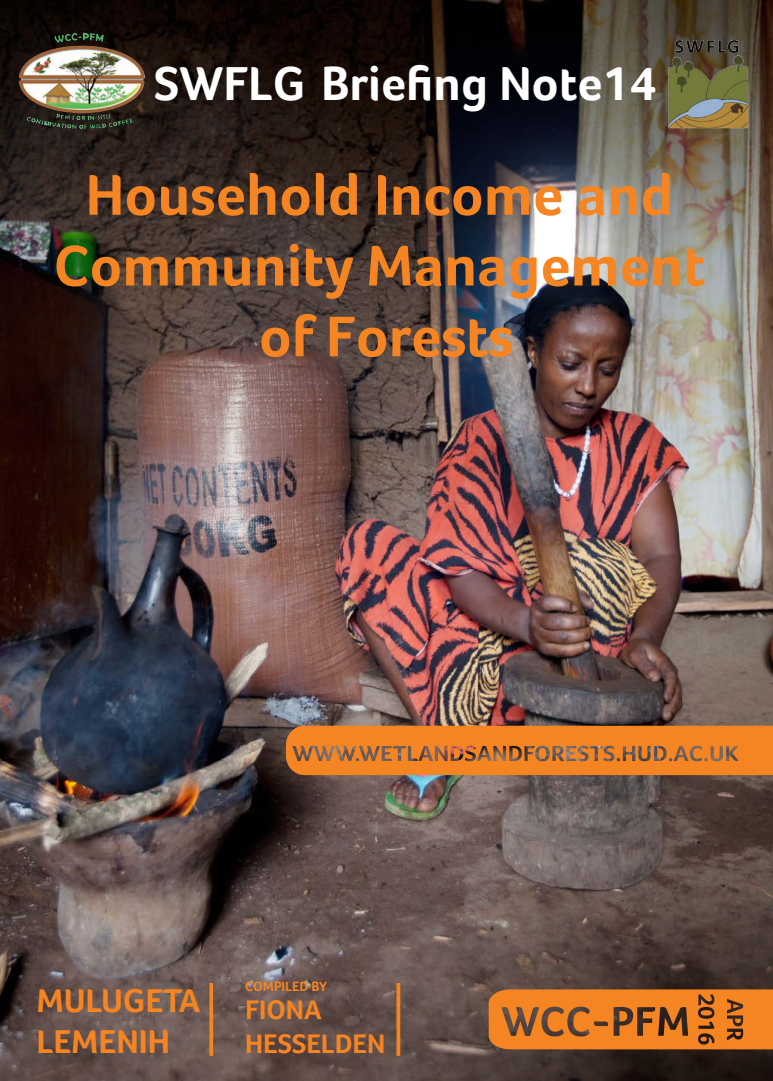
<style>
.page{position:relative;width:773px;height:1081px;background:#fff}
.page>*{position:absolute;margin:0;border:0;box-sizing:border-box;transform-origin:0 0}
.t1{font:700 59px/70.8px "Foco";color:#f58523;text-align:center}
.t2{font:700 48.88px "Foco";color:#fff}
.t3{font:700 33.88px/40.6px "Foco";color:#f58523}
.t4{font:700 27.62px/33.1px "Foco";color:#f58523}
.t5{font:700 13.75px "Foco";color:#f58523}
</style>
<div class="page">
<img style="left:0;top:0;width:772px;height:1081px">
<svg style="left:209px;top:983px;width:4px;height:73px"></svg>
<img style="left:660px;top:31px;width:95px;height:104px">
<svg style="left:396px;top:983px;width:4px;height:73px"></svg>
<svg style="left:286px;top:726px;width:486px;height:49px;background:#e27f29"></svg>
<img style="left:18px;top:21px;width:129px;height:112px">
<svg style="left:488px;top:989px;width:284px;height:60px;background:#d37524"></svg>
<p class="t2" style="left:154px;top:55px;width:503px">SWFLG Briefing Note14</p>
<p class="t1" style="left:54px;top:159px;width:653px">Household Income and<br>Community Management of Forests</p>
<p class="t3" style="left:36px;top:980px;width:165px">MULUGETA<br>LEMENIH</p>
<p class="t5" style="left:245px;top:978px;width:83px">COMPILED BY</p>
<p class="t4" style="left:245px;top:993px;width:141px">FIONA<br>HESSELDEN</p>
</div>
